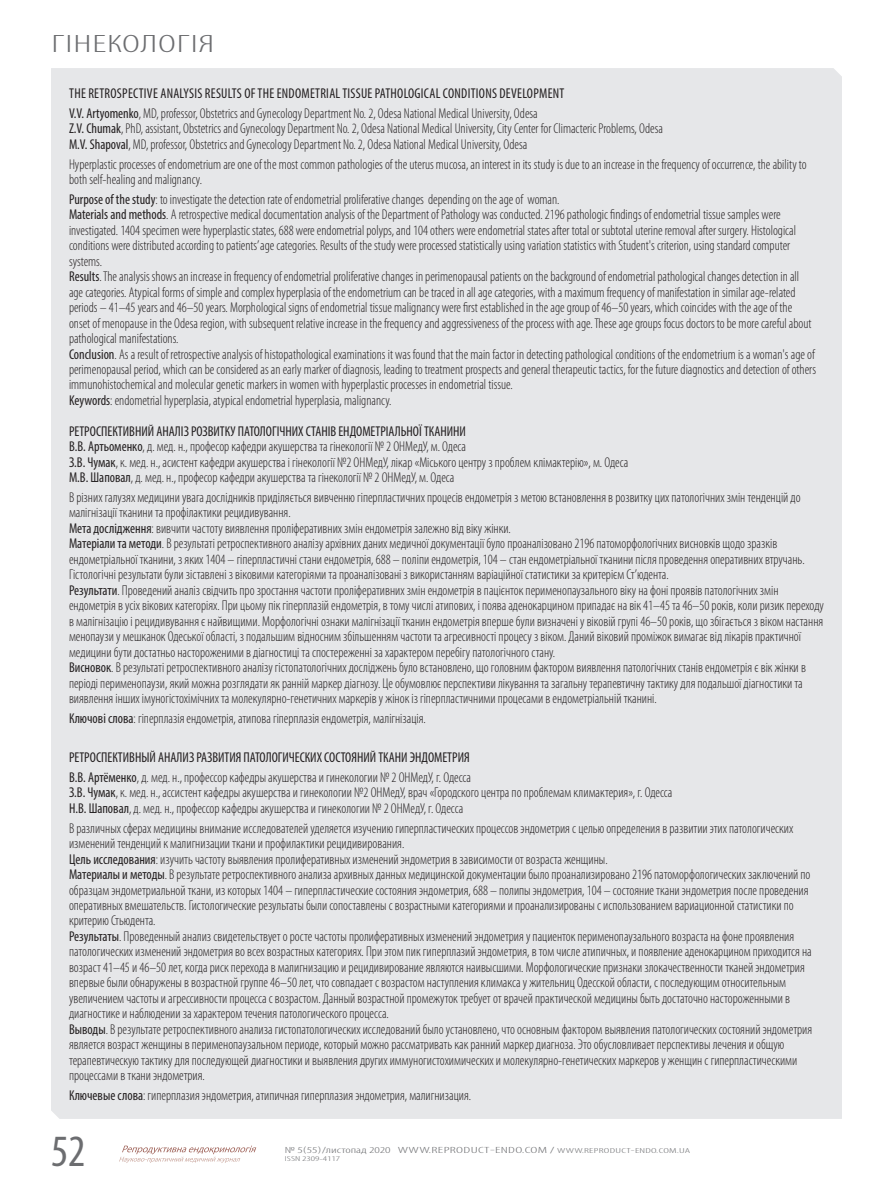
<style>
.page{position:relative;width:893px;height:1187px;background:#fff}
.page>*{position:absolute;margin:0;border:0;box-sizing:border-box;transform-origin:0 0}
.t1{font:condensed 44.85px "Myriad Pro";color:#6c6d70}
.t2{font:300 condensed 25.2px "Myriad Pro";letter-spacing:.02em;color:#6c6d70;scale:1.67 1}
.t3{font:300 condensed 14.25px/15.5px "Myriad Pro";color:#231f20}
.t4{font:condensed 14.25px/19.6px "Myriad Pro";letter-spacing:.01em;color:#231f20}
.t5{font:300 condensed 9px "Myriad Pro";letter-spacing:.02em;color:#6c6d70;scale:1.67 1}
.t6{font:300 condensed 7.2px "Myriad Pro";color:#6c6d70;scale:1.67 1}
.s1{font-weight:300}
.s2{font-weight:400}
.s3{font-size:7.2px}
</style>
<div class="page">
<svg style="left:119px;top:1145px;width:138px;height:17px"></svg>
<div style="left:51px;top:68px;width:791px;height:1050px;background:#e6e7e9"></div>
<h2 class="t2" style="left:51px;top:29px;width:99px">ГІНЕКОЛОГІЯ</h2>
<p class="t4" style="left:69px;top:84px;width:497px">THE RETROSPECTIVE ANALYSIS RESULTS OF THE ENDOMETRIAL TISSUE PATHOLOGICAL CONDITIONS DEVELOPMENT<br>V.V. Artyomenko<span class="s1">, MD, professor, Obstetrics and Gynecology Department No. 2, Odesa National Medical University, Odesa</span></p>
<p class="t3" style="left:69px;top:121px;width:595px"><span class="s2">Z.V. Chumak</span>, PhD, assistant, Obstetrics and Gynecology Department No. 2, Odesa National Medical University, City Center for Climacteric Problems, Odesa<br><span class="s2">M.V. Shapoval</span>, MD, professor, Obstetrics and Gynecology Department No. 2, Odesa National Medical University, Odesa</p>
<p class="t3" style="left:69px;top:156px;width:739px">Hyperplastic processes of endometrium are one of the most common pathologies of the uterus mucosa, an interest in its study is due to an increase in the frequency of occurrence, the ability to both self-healing and malignancy.</p>
<p class="t3" style="left:69px;top:191px;width:748px"><span class="s2">Purpose of the study</span>: to investigate the detection rate of endometrial proliferative changes depending on the age of woman.<br><span class="s2">Materials and methods</span>. A retrospective medical documentation analysis of the Department of Pathology was conducted. 2196 pathologic findings of endometrial tissue samples were investigated. 1404 specimen were hyperplastic states, 688 were endometrial polyps, and 104 others were endometrial states after total or subtotal uterine removal after surgery. Histological conditions were distributed according to patients’ age categories. Results of the study were processed statistically using variation statistics with Student's criterion, using standard computer systems.<br><span class="s2">Results</span>. The analysis shows an increase in frequency of endometrial proliferative changes in perimenopausal patients on the background of endometrial pathological changes detection in all age categories. Atypical forms of simple and complex hyperplasia of the endometrium can be traced in all age categories, with a maximum frequency of manifestation in similar age-related periods – 41–45 years and 46–50 years. Morphological signs of endometrial tissue malignancy were first established in the age group of 46–50 years, which coincides with the age of the onset of menopause in the Odesa region, with subsequent relative increase in the frequency and aggressiveness of the process with age. These age groups focus doctors to be more careful about pathological manifestations.<br><span class="s2">Conclusion</span>. As a result of retrospective analysis of histopathological examinations it was found that the main factor in detecting pathological conditions of the endometrium is a woman's age of perimenopausal period, which can be considered as an early marker of diagnosis, leading to treatment prospects and general therapeutic tactics, for the future diagnostics and detection of others immunohistochemical and molecular genetic markers in women with hyperplastic processes in endometrial tissue.<br><span class="s2">Keywords</span>: endometrial hyperplasia, atypical endometrial hyperplasia, malignancy.</p>
<p class="t3" style="left:69px;top:423px;width:561px"><span class="s2">РЕТРОСПЕКТИВНИЙ АНАЛІЗ РОЗВИТКУ ПАТОЛОГІЧНИХ СТАНІВ ЕНДОМЕТРІАЛЬНОЇ ТКАНИНИ<br>В.В. Артьоменко</span>, д. мед. н., професор кафедри акушерства та гінекології № 2 ОНМедУ, м. Одеса<br><span class="s2">З.В. Чумак</span>, к. мед. н., асистент кафедри акушерства і гінекології №2 ОНМедУ, лікар «Міського центру з проблем клімактерію», м. Одеса <span class="s2">М.В. Шаповал</span>, д. мед. н., професор кафедри акушерства та гінекології № 2 ОНМедУ, м. Одеса</p>
<p class="t3" style="left:69px;top:489px;width:756px">В різних галузях медицини увага дослідників приділяється вивченню гіперпластичних процесів ендометрія з метою встановлення в розвитку цих патологічних змін тенденцій до малігнізації тканини та профілактики рецидивування.<br><span class="s2">Мета дослідження</span>: вивчити частоту виявлення проліферативних змін ендометрія залежно від віку жінки.<br><span class="s2">Матеріали та методи</span>. В результаті ретроспективного аналізу архівних даних медичної документації було проаналізовано 2196 патоморфологічних висновків щодо зразків ендометріальної тканини, з яких 1404 – гіперпластичні стани ендометрія, 688 – поліпи ендометрія, 104 – стан ендометріальної тканини після проведення оперативних втручань.<br>Гістологічні результати були зіставлені з віковими категоріями та проаналізовані з використанням варіаційної статистики за критерієм Ст’юдента.<br><span class="s2">Результати</span>. Проведений аналіз свідчить про зростання частоти проліферативних змін ендометрія в пацієнток перименопаузального віку на фоні проявів патологічних змін ендометрія в усіх вікових категоріях. При цьому пік гіперплазій ендометрія, в тому числі атипових, і поява аденокарцином припадає на вік 41–45 та 46–50 років, коли ризик переходу в малігнізацію і рецидивування є найвищими. Морфологічні ознаки малігнізації тканин ендометрія вперше були визначені у віковій групі 46–50 років, що збігається з віком настання менопаузи у мешканок Одеської області, з подальшим відносним збільшенням частоти та агресивності процесу з віком. Даний віковий проміжок вимагає від лікарів практичної медицини бути достатньо настороженими в діагностиці та спостереженні за характером перебігу патологічного стану.<br><span class="s2">Висновок</span>. В результаті ретроспективного аналізу гістопатологічних досліджень було встановлено, що головним фактором виявлення патологічних станів ендометрія є вік жінки в періоді перименопаузи, який можна розглядати як ранній маркер діагнозу. Це обумовлює перспективи лікування та загальну терапевтичну тактику для подальшої діагностики та виявлення інших імуногістохімічних та молекулярно-генетичних маркерів у жінок із гіперпластичними процесами в ендометріальній тканині.</p>
<p class="t3" style="left:69px;top:710px;width:358px"><span class="s2">Ключові слова</span>: гіперплазія ендометрія, атипова гіперплазія ендометрія, малігнізація.</p>
<p class="t4" style="left:69px;top:747px;width:404px">РЕТРОСПЕКТИВНЫЙ АНАЛИЗ РАЗВИТИЯ ПАТОЛОГИЧЕСКИХ СОСТОЯНИЙ ТКАНИ ЭНДОМЕТРИЯ<br>В.В. Артёменко<span class="s1">, д. мед. н., профессор кафедры акушерства и гинекологии № 2 ОНМедУ, г. Одесса</span></p>
<p class="t3" style="left:69px;top:785px;width:605px"><span class="s2">З.В. Чумак</span>, к. мед. н., ассистент кафедры акушерства и гинекологии №2 ОНМедУ, врач «Городского центра по проблемам климактерия», г. Одесса<br><span class="s2">Н.В. Шаповал</span>, д. мед. н., профессор кафедры акушерства и гинекологии № 2 ОНМедУ, г. Одесса</p>
<p class="t3" style="left:69px;top:820px;width:745px">В различных сферах медицины внимание исследователей уделяется изучению гиперпластических процессов эндометрия с целью определения в развитии этих патологических изменений тенденций к малигнизации ткани и профилактики рецидивирования.<br><span class="s2">Цель исследования</span>: изучить частоту выявления пролиферативных изменений эндометрия в зависимости от возраста женщины.<br><span class="s2">Материалы и методы</span>. В результате ретроспективного анализа архивных данных медицинской документации было проанализировано 2196 патоморфологических заключений по образцам эндометриальной ткани, из которых 1404 – гиперпластические состояния эндометрия, 688 – полипы эндометрия, 104 – состояние ткани эндометрия после проведения оперативных вмешательств. Гистологические результаты были сопоставлены с возрастными категориями и проанализированы с использованием вариационной статистики по критерию Стьюдента.<br><span class="s2">Результаты</span>. Проведенный анализ свидетельствует о росте частоты пролиферативных изменений эндометрия у пациенток перименопаузального возраста на фоне проявления патологических изменений эндометрия во всех возрастных категориях. При этом пик гиперплазий эндометрия, в том числе атипичных, и появление аденокарцином приходится на возраст 41–45 и 46–50 лет, когда риск перехода в малигнизацию и рецидивирование являются наивысшими. Морфологические признаки злокачественности тканей эндометрия впервые были обнаружены в возрастной группе 46–50 лет, что совпадает с возрастом наступления климакса у жительниц Одесской области, с последующим относительным увеличением частоты и агрессивности процесса с возрастом. Данный возрастной промежуток требует от врачей практической медицины быть достаточно настороженными в диагностике и наблюдении за характером течения патологического процесса.<br><span class="s2">Выводы</span>. В результате ретроспективного анализа гистопатологических исследований было установлено, что основным фактором выявления патологических состояний эндометрия является возраст женщины в перименопаузальном периоде, который можно рассматривать как ранний маркер диагноза. Это обусловливает перспективы лечения и общую терапевтическую тактику для последующей диагностики и выявления других иммуногистохимических и молекулярно-генетических маркеров у женщин с гиперпластическими процессами в ткани эндометрия.</p>
<p class="t3" style="left:69px;top:1087px;width:404px"><span class="s2">Ключевые слова</span>: гиперплазия эндометрия, атипичная гиперплазия эндометрия, малигнизация.</p>
<h1 class="t1" style="left:51px;top:1124px;width:36px">52</h1>
<p class="t5" style="left:285px;top:1144px;width:244px">№ 5(55)/листопад 2020 WWW.REPRODUCT-ENDO.COM / <span class="s3">WWW.REPRODUCT-ENDO.COM.UA</span></p>
<p class="t6" style="left:285px;top:1153px;width:35px">ISSN 2309-4117</p>
</div>
